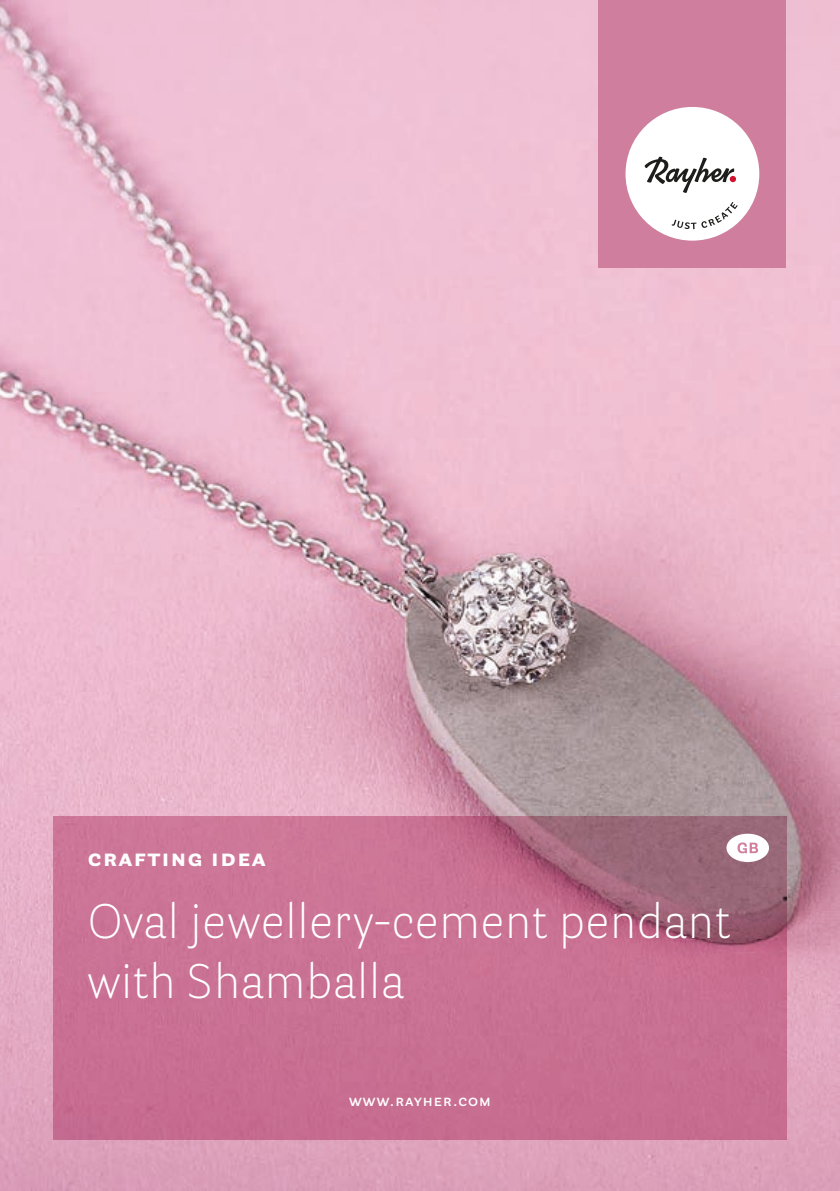
<style>
.page{position:relative;width:840px;height:1191px;background:#fff}
.page>*{position:absolute;margin:0;border:0;box-sizing:border-box;transform-origin:0 0}
.t1{font:300 48px/60px "Parry Grotesque Pro";letter-spacing:.005em;color:#fff}
.t2{font:700 24px "Parry Grotesque Pro";letter-spacing:.065em;color:#fff}
.t3{font:600 16px "Parry Grotesque Pro";letter-spacing:.065em;color:#fff}
</style>
<div class="page">
<img style="left:0;top:0;width:839px;height:1191px">
<img style="left:54px;top:816px;width:731px;height:324px">
<div style="left:598px;top:0;width:187px;height:267px;background:#cf7f9d"></div>
<div style="left:625px;top:107px;width:133px;height:134px;background:#fff;border-radius:50%"></div>
<svg style="left:671px;top:202px;width:66px;height:27px"></svg>
<svg style="left:644px;top:156px;width:91px;height:37px"></svg>
<div style="left:726px;top:833px;width:42px;height:29px;background:#fff;border-radius:50%"></div>
<svg style="left:737px;top:842px;width:20px;height:11px"></svg>
<p class="t2" style="left:88px;top:840px;width:179px">crafting idea</p>
<p class="t1" style="left:88px;top:891px;width:643px">Oval jewellery-cement pendant with Shamballa</p>
<p class="t3" style="left:349px;top:1089px;width:143px">www.rayher.com</p>
</div>
